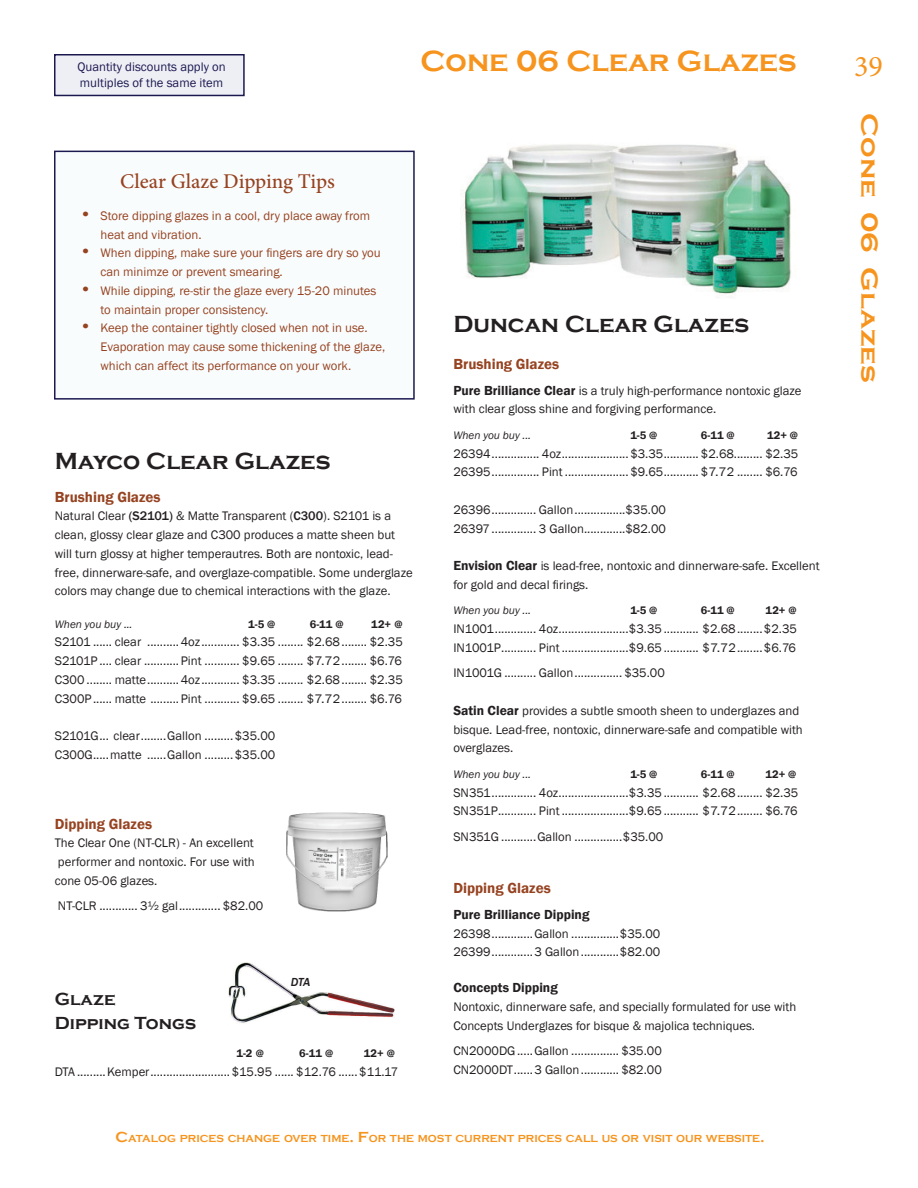
<style>
.page{position:relative;width:918px;height:1188px;background:#fff}
.page>*{position:absolute;margin:0;border:0;box-sizing:border-box;transform-origin:0 0}
.Headline{font:700 30px "Copperplate Gothic";color:#f6941e}
.t1{font:30px "Minion Pro";color:#f6941e}
.Subheadline{font:700 24px "Copperplate Gothic";color:#231f20}
.t2{font:700 24px "Copperplate Gothic";color:#f6941e;scale:1.2 1}
.Body_Splash{font:500 21px "Minion Pro";color:#964321}
.Body_Splash-2{font:700 18px "Copperplate Gothic";color:#231f20}
.Body_Header{font:600 15px "Franklin Gothic";color:#964321}
.Body_Subhead{font:600 15px "Franklin Gothic";color:#964321}
.Body_Text{font:600 13.5px "Franklin Gothic";color:#231f20}
.Body_Prices_3-col{font:600 13.5px "Franklin Gothic";color:#231f20}
.Body_Prices{font:12.75px "Franklin Gothic";color:#231f20}
.Body_Text-2{font:12.75px/18.8px "Franklin Gothic";color:#231f20}
.Body_Text-3{font:12.75px/18.8px "Franklin Gothic";color:#964321}
.Body_Prices_3-col-2{font:12.75px "Franklin Gothic";color:#231f20}
.Body_Prices_1-col{font:12.75px "Franklin Gothic";color:#1c1951}
.t3{font:italic 500 12px "Franklin Gothic";color:#231f20}
.Body_Prices_3-col-3{font:600 11.25px "Franklin Gothic";letter-spacing:.015em;color:#231f20}
.Body_Prices_3-col-4{font:italic 11.25px "Franklin Gothic";color:#231f20}
.t4{font:700 10.5px "Copperplate Gothic";color:#f6941e}
.s1{font-family:"Times New Roman";font-weight:700;font-size:18px}
.s2{font-weight:500}
.s3{font-size:10.5px}
.s4{font-weight:600;font-size:13.5px}
.s5{font-size:15px}
</style>
<div class="page">
<img style="left:228px;top:962px;width:167px;height:61px">
<img style="left:286px;top:812px;width:102px;height:100px">
<img style="left:460px;top:144px;width:331px;height:150px">
<div style="left:55px;top:151px;width:359px;height:248px;background:#f9fcfd"></div>
<div style="left:54px;top:151px;width:361px;height:249px;border:2px solid #1c1951"></div>
<div style="left:54px;top:54px;width:191px;height:42px;background:#eeeff5;border:2px solid #1c1951"></div>
<p class="Body_Prices_1-col" style="left:77px;top:58px;width:150px">Quantity discounts apply on</p>
<p class="Body_Prices_1-col" style="left:80px;top:75px;width:145px">multiples of the same item</p>
<p class="Headline" style="left:420px;top:45px;width:378px">Cone 06 Clear Glazes</p>
<p class="Body_Splash" style="left:120px;top:167px;width:216px">Clear Glaze Dipping Tips</p>
<p class="Body_Text-3" style="left:100px;top:207px;width:271px;text-indent:-18px"><span class="s1">•</span> Store dipping glazes in a cool, dry place away from heat and vibration.</p>
<p class="Body_Text-3" style="left:100px;top:244px;width:282px;text-indent:-18px"><span class="s1">•</span> When dipping, make sure your fingers are dry so you can minimze or prevent smearing.</p>
<p class="Body_Text-3" style="left:100px;top:282px;width:277px;text-indent:-18px"><span class="s1">•</span> While dipping, re-stir the glaze every 15-20 minutes to maintain proper consistency.</p>
<p class="Body_Text-3" style="left:100px;top:319px;width:286px;text-indent:-18px"><span class="s1">•</span> Keep the container tightly closed when not in use.<br>Evaporation may cause some thickening of the glaze, which can affect its performance on your work.</p>
<p class="Subheadline" style="left:55px;top:448px;width:277px">Mayco Clear Glazes</p>
<p class="Body_Header" style="left:55px;top:487px;width:107px">Brushing Glazes</p>
<p class="Body_Text-2" style="left:55px;top:507px;width:359px">Natural Clear <span class="s2">(S2101)</span> &amp; Matte Transparent (<span class="s2">C300</span>). S2101 is a clean, glossy clear glaze and C300 produces a matte sheen but will turn glossy at higher temperautres. Both are nontoxic, lead&shy;free, dinnerware-safe, and overglaze-compatible. Some underglaze colors may change due to chemical interactions with the glaze.</p>
<p class="Body_Prices_3-col-4" style="left:55px;top:617px;width:79px">When you buy ...</p>
<p class="Body_Prices_3-col-3" style="left:248px;top:617px;width:29px">1-5 <span class="s3">@</span></p>
<p class="Body_Prices_3-col-3" style="left:310px;top:617px;width:35px">6-11 <span class="s3">@</span></p>
<p class="Body_Prices_3-col-3" style="left:371px;top:617px;width:33px">12+ <span class="s3">@</span></p>
<p class="Body_Prices" style="left:55px;top:634px;width:350px">S2101 ...... clear ..........4oz............ $3.35 ........ $2.68........ $2.35</p>
<p class="Body_Prices" style="left:55px;top:653px;width:349px">S2101P.... clear ...........Pint ........... $9.65 ........ $7.72........ $6.76</p>
<p class="Body_Prices" style="left:55px;top:672px;width:350px">C300 ........ matte..........4oz............ $3.35 ........ $2.68........ $2.35</p>
<p class="Body_Prices" style="left:55px;top:691px;width:349px">C300P...... matte .........Pint ........... $9.65 ........ $7.72........ $6.76</p>
<p class="Body_Prices" style="left:55px;top:728px;width:222px">S2101G... clear........Gallon .........$35.00</p>
<p class="Body_Prices" style="left:55px;top:747px;width:222px">C300G.....matte ......Gallon .........$35.00</p>
<p class="Body_Header" style="left:55px;top:814px;width:99px">Dipping Glazes</p>
<p class="Body_Text-2" style="left:55px;top:834px;width:201px">The Clear One (NT-CLR) - An excellent</p>
<p class="Body_Text-2" style="left:58px;top:853px;width:198px">performer and nontoxic. For use with</p>
<p class="Body_Text-2" style="left:55px;top:872px;width:104px">cone 05-06 glazes.</p>
<p class="Body_Prices_3-col-2" style="left:58px;top:898px;width:207px">NT-CLR ............ 3½ gal............. $82.00</p>
<p class="Body_Splash-2" style="left:55px;top:989px;width:62px">Glaze</p>
<p class="Body_Splash-2" style="left:55px;top:1013px;width:143px">Dipping Tongs</p>
<p class="t3" style="left:291px;top:975px;width:21px">DTA</p>
<p class="Body_Prices_3-col-3" style="left:236px;top:1047px;width:29px">1-2 <span class="s3">@</span></p>
<p class="Body_Prices_3-col-3" style="left:299px;top:1047px;width:36px">6-11 <span class="s3">@</span></p>
<p class="Body_Prices_3-col-3" style="left:364px;top:1047px;width:33px">12+ <span class="s3">@</span></p>
<p class="Body_Prices_3-col-2" style="left:55px;top:1064px;width:345px">DTA .........Kemper.........................$15.95 ...... $12.76 ......$11.17</p>
<p class="Subheadline" style="left:453px;top:310px;width:298px">Duncan Clear Glazes</p>
<p class="Body_Subhead" style="left:453px;top:355px;width:107px">Brushing Glazes</p>
<p class="Body_Text-2" style="left:453px;top:381px;width:350px"><span class="s4">Pure Brilliance Clear</span> is a truly high-performance nontoxic glaze</p>
<p class="Body_Text-2" style="left:453px;top:400px;width:264px">with clear gloss shine and forgiving performance.</p>
<p class="Body_Prices_3-col-4" style="left:453px;top:428px;width:79px">When you buy ...</p>
<p class="Body_Prices_3-col-3" style="left:630px;top:428px;width:29px">1-5 <span class="s3">@</span></p>
<p class="Body_Prices_3-col-3" style="left:701px;top:428px;width:35px">6-11 <span class="s3">@</span></p>
<p class="Body_Prices_3-col-3" style="left:767px;top:428px;width:32px">12+ <span class="s3">@</span></p>
<p class="Body_Prices_3-col-2" style="left:453px;top:445px;width:347px">26394............... 4oz.....................$3.35........... $2.68......... $2.35</p>
<p class="Body_Prices_3-col-2" style="left:453px;top:464px;width:346px">26395............... Pint ....................$9.65........... $7.72 ........ $6.76</p>
<p class="Body_Prices" style="left:453px;top:502px;width:214px">26396.............. Gallon................$35.00</p>
<p class="Body_Prices" style="left:453px;top:520px;width:214px">26397.............. 3 Gallon.............$82.00</p>
<p class="Body_Text-2" style="left:453px;top:557px;width:368px"><span class="s4">Envision Clear</span> is lead-free, nontoxic and dinnerware-safe. Excellent for gold and decal firings.</p>
<p class="Body_Prices_3-col-4" style="left:453px;top:603px;width:79px">When you buy ...</p>
<p class="Body_Prices_3-col-3" style="left:630px;top:604px;width:29px">1-5 <span class="s3">@</span></p>
<p class="Body_Prices_3-col-3" style="left:701px;top:604px;width:35px">6-11 <span class="s3">@</span></p>
<p class="Body_Prices_3-col-3" style="left:766px;top:604px;width:32px">12+ <span class="s3">@</span></p>
<p class="Body_Prices" style="left:453px;top:621px;width:345px">IN1001............. 4oz......................$3.35........... $2.68........$2.35</p>
<p class="Body_Prices" style="left:453px;top:640px;width:344px">IN1001P........... Pint .....................$9.65........... $7.72........$6.76</p>
<p class="Body_Prices" style="left:453px;top:665px;width:213px">IN1001G .......... Gallon............... $35.00</p>
<p class="Body_Text-2" style="left:453px;top:701px;width:351px"><span class="s4">Satin Clear</span> provides a subtle smooth sheen to underglazes and bisque. Lead-free, nontoxic, dinnerware-safe and compatible with overglazes.</p>
<p class="Body_Prices_3-col-4" style="left:453px;top:767px;width:79px">When you buy ...</p>
<p class="Body_Prices_3-col-3" style="left:630px;top:767px;width:29px">1-5 <span class="s3">@</span></p>
<p class="Body_Prices_3-col-3" style="left:701px;top:767px;width:35px">6-11 <span class="s3">@</span></p>
<p class="Body_Prices_3-col-3" style="left:765px;top:767px;width:32px">12+ <span class="s3">@</span></p>
<p class="Body_Prices" style="left:453px;top:784px;width:347px">SN351.............. 4oz......................$3.35........... $2.68........ $2.35</p>
<p class="Body_Prices" style="left:453px;top:803px;width:346px">SN351P............ Pint .....................$9.65........... $7.72........ $6.76</p>
<p class="Body_Prices" style="left:453px;top:829px;width:212px">SN351G ...........Gallon ...............$35.00</p>
<p class="Body_Header" style="left:453px;top:879px;width:99px">Dipping Glazes</p>
<p class="Body_Text" style="left:453px;top:906px;width:138px">Pure Brilliance Dipping</p>
<p class="Body_Prices" style="left:453px;top:925px;width:209px">26398.............Gallon ...............$35.00</p>
<p class="Body_Prices" style="left:453px;top:944px;width:209px">26399.............3 Gallon............$82.00</p>
<p class="Body_Prices_3-col" style="left:453px;top:979px;width:106px">Concepts Dipping</p>
<p class="Body_Text-2" style="left:453px;top:998px;width:344px">Nontoxic, dinnerware safe, and specially formulated for use with<br>Concepts Underglazes for bisque &amp; majolica techniques.</p>
<p class="Body_Prices_3-col-2" style="left:453px;top:1043px;width:210px">CN2000DG.....Gallon ............... $35.00</p>
<p class="Body_Prices" style="left:453px;top:1062px;width:210px">CN2000DT......3 Gallon............ $82.00</p>
<p class="t4" style="left:116px;top:1133px;width:651px"><span class="s5">C</span>ATALOG PRICES CHANGE OVER TIME<span class="s5">. F</span>OR THE MOST CURRENT PRICES CALL US OR VISIT OUR WEBSITE<span class="s5">.</span></p>
<h1 class="t1" style="left:854px;top:46px;width:30px">39</h1>
<h2 class="t2" style="left:883px;top:113px;width:226px;rotate:90deg">Cone 06 Glazes</h2>
</div>
